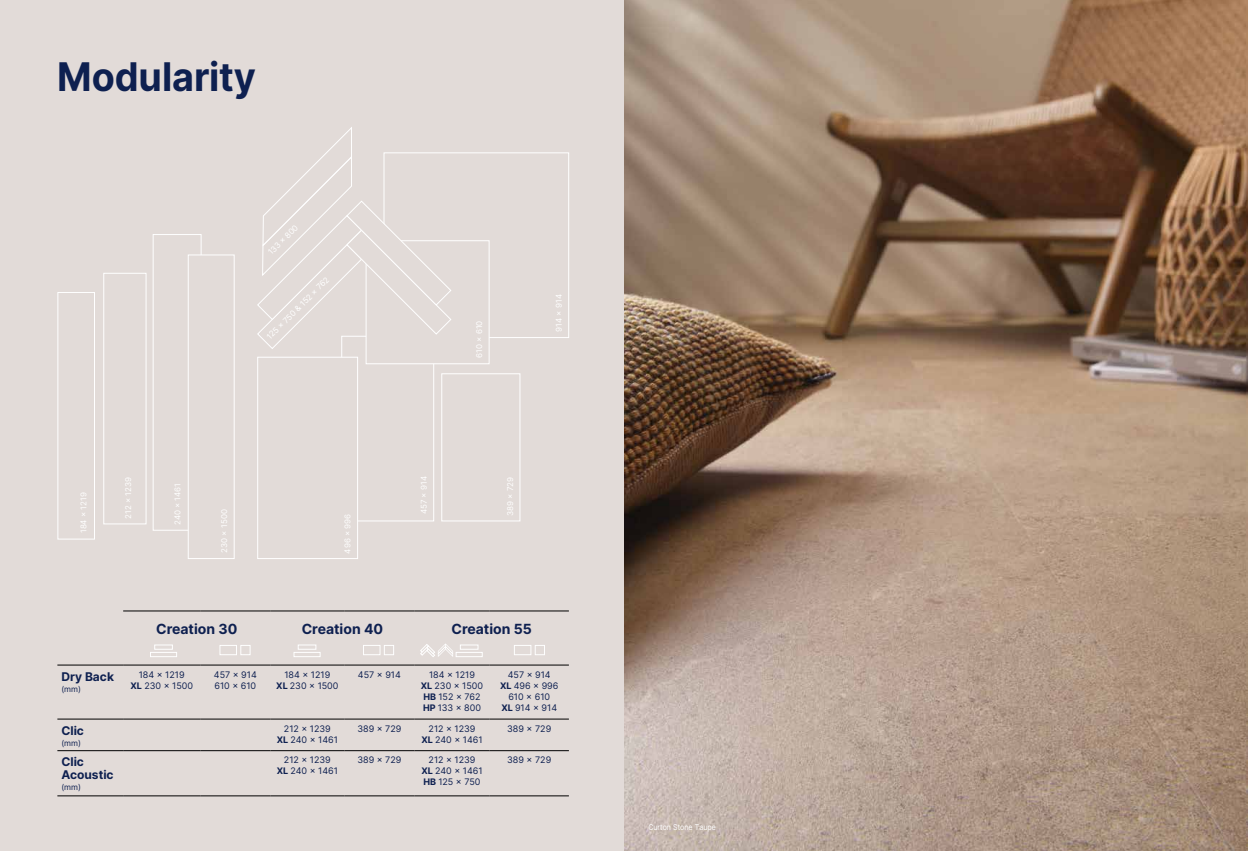
<style>
.page{position:relative;width:1248px;height:851px;background:#fff}
.page>*{position:absolute;margin:0;border:0;box-sizing:border-box;transform-origin:0 0}
.t1{font:700 39.5px "Inter";letter-spacing:-.005em;color:#0e2050;scale:.96 1}
.t2{font:700 14px "Inter";color:#0e2050}
.t3{font:700 12px/13px "Inter";color:#0e2050}
.t4{font:9px/11px "Inter";color:#0e2050;text-align:center}
.t5{font:8px "Inter";color:#fff}
.t6{font:8px "Inter";color:#fff;scale:.88 1}
.t7{font:8px "Inter";color:#0e2050}
.s1{font-weight:700}
</style>
<div class="page">
<div style="left:0;top:0;width:624px;height:850px;background:#e2dbd8"></div>
<img style="left:624px;top:0;width:623px;height:850px">
<hr style="left:57px;top:718px;width:66px;height:1px;background:#000">
<hr style="left:123px;top:718px;width:77px;height:1px;background:#000">
<hr style="left:200px;top:718px;width:70px;height:1px;background:#000">
<hr style="left:270px;top:718px;width:74px;height:1px;background:#000">
<hr style="left:344px;top:718px;width:70px;height:1px;background:#000">
<hr style="left:414px;top:718px;width:75px;height:1px;background:#000">
<hr style="left:489px;top:718px;width:80px;height:1px;background:#000">
<hr style="left:57px;top:750px;width:66px;height:1px;background:#000">
<hr style="left:123px;top:750px;width:77px;height:1px;background:#000">
<hr style="left:200px;top:750px;width:70px;height:1px;background:#000">
<hr style="left:270px;top:750px;width:74px;height:1px;background:#000">
<hr style="left:344px;top:750px;width:70px;height:1px;background:#000">
<hr style="left:414px;top:750px;width:75px;height:1px;background:#000">
<hr style="left:489px;top:750px;width:80px;height:1px;background:#000">
<hr style="left:57px;top:795px;width:66px;height:1px;background:#000">
<hr style="left:123px;top:795px;width:77px;height:1px;background:#000">
<hr style="left:200px;top:795px;width:70px;height:1px;background:#000">
<hr style="left:270px;top:795px;width:74px;height:1px;background:#000">
<hr style="left:344px;top:795px;width:70px;height:1px;background:#000">
<hr style="left:414px;top:795px;width:75px;height:1px;background:#000">
<hr style="left:489px;top:795px;width:80px;height:1px;background:#000">
<hr style="left:123px;top:610px;width:77px;height:1px;background:#000">
<hr style="left:200px;top:610px;width:70px;height:1px;background:#000">
<hr style="left:270px;top:610px;width:74px;height:1px;background:#000">
<hr style="left:344px;top:610px;width:70px;height:1px;background:#000">
<hr style="left:414px;top:610px;width:75px;height:1px;background:#000">
<hr style="left:489px;top:610px;width:80px;height:1px;background:#000">
<hr style="left:57px;top:664px;width:66px;height:1px;background:#000">
<hr style="left:123px;top:664px;width:77px;height:1px;background:#000">
<hr style="left:200px;top:664px;width:70px;height:1px;background:#000">
<hr style="left:270px;top:664px;width:74px;height:1px;background:#000">
<hr style="left:344px;top:664px;width:70px;height:1px;background:#000">
<hr style="left:414px;top:664px;width:75px;height:1px;background:#000">
<hr style="left:489px;top:664px;width:80px;height:1px;background:#000">
<div style="left:103px;top:273px;width:43px;height:251px;background:#e2dbd8;border:1px solid #fff"></div>
<div style="left:153px;top:234px;width:48px;height:296px;background:#e2dbd8;border:1px solid #fff"></div>
<div style="left:188px;top:254px;width:47px;height:305px;background:#e2dbd8;border:1px solid #fff"></div>
<div style="left:441px;top:373px;width:79px;height:148px;background:#e2dbd8;border:1px solid #fff"></div>
<div style="left:341px;top:336px;width:93px;height:185px;background:#e2dbd8;border:1px solid #fff"></div>
<div style="left:257px;top:356px;width:101px;height:203px;background:#e2dbd8;border:1px solid #fff"></div>
<div style="left:383px;top:152px;width:186px;height:186px;background:#e2dbd8;border:1px solid #fff"></div>
<div style="left:57px;top:292px;width:38px;height:247px;background:#e2dbd8;border:1px solid #fff"></div>
<div style="left:365px;top:240px;width:124px;height:124px;background:#e2dbd8;border:1px solid #fff"></div>
<svg style="left:154px;top:644px;width:19px;height:5px"></svg>
<svg style="left:298px;top:644px;width:18px;height:5px"></svg>
<svg style="left:460px;top:644px;width:18px;height:5px"></svg>
<svg style="left:150px;top:652px;width:27px;height:5px"></svg>
<svg style="left:293px;top:652px;width:27px;height:5px"></svg>
<svg style="left:455px;top:652px;width:27px;height:5px"></svg>
<div style="left:240px;top:645px;width:10px;height:10px;background:#e2dbd8;border:1px solid #fff"></div>
<div style="left:384px;top:645px;width:10px;height:10px;background:#e2dbd8;border:1px solid #fff"></div>
<div style="left:535px;top:645px;width:10px;height:10px;background:#e2dbd8;border:1px solid #fff"></div>
<div style="left:219px;top:645px;width:18px;height:10px;background:#e2dbd8;border:1px solid #fff"></div>
<div style="left:363px;top:645px;width:17px;height:10px;background:#e2dbd8;border:1px solid #fff"></div>
<div style="left:514px;top:645px;width:17px;height:10px;background:#e2dbd8;border:1px solid #fff"></div>
<svg style="left:257px;top:127px;width:195px;height:223px"></svg>
<svg style="left:420px;top:643px;width:33px;height:14px"></svg>
<h1 class="t1" style="left:57px;top:48px;width:208px">Modularity</h1>
<p class="t5" style="left:265px;top:249px;width:40px;rotate:-45deg">133 x 800</p>
<p class="t5" style="left:264px;top:334px;width:86px;rotate:-45deg">125 x 750 &amp; 152 x 762</p>
<p class="t5" style="left:473px;top:358px;width:39px;rotate:-90deg">610 x 610</p>
<p class="t5" style="left:553px;top:331px;width:39px;rotate:-90deg">914 x 914</p>
<p class="t5" style="left:78px;top:533px;width:42px;rotate:-90deg">184 x 1219</p>
<p class="t5" style="left:122px;top:519px;width:43px;rotate:-90deg">212 x 1239</p>
<p class="t5" style="left:172px;top:525px;width:44px;rotate:-90deg">240 x 1461</p>
<p class="t5" style="left:218px;top:552px;width:45px;rotate:-90deg">230 x 1500</p>
<p class="t5" style="left:342px;top:553px;width:41px;rotate:-90deg">496 × 996</p>
<p class="t5" style="left:418px;top:514px;width:40px;rotate:-90deg">457 × 914</p>
<p class="t5" style="left:504px;top:516px;width:41px;rotate:-90deg">389 x 729</p>
<h2 class="t2" style="left:156px;top:618px;width:83px">Creation 30</h2>
<h2 class="t2" style="left:302px;top:618px;width:83px">Creation 40</h2>
<h2 class="t2" style="left:451px;top:618px;width:82px">Creation 55</h2>
<h3 class="t3" style="left:61px;top:669px;width:54px">Dry Back</h3>
<p class="t7" style="left:61px;top:682px;width:21px">(mm)</p>
<p class="t4" style="left:130px;top:668px;width:64px">184 × 1219<br><span class="s1">XL</span> 230 × 1500</p>
<p class="t4" style="left:214px;top:668px;width:44px;text-align:left">457 × 914<br>610 × 610</p>
<p class="t4" style="left:276px;top:668px;width:64px">184 × 1219<br><span class="s1">XL</span> 230 × 1500</p>
<p class="t4" style="left:358px;top:668px;width:44px">457 × 914</p>
<p class="t4" style="left:421px;top:668px;width:64px">184 × 1219<br><span class="s1">XL</span> 230 × 1500<br><span class="s1">HB</span> 152 × 762<br><span class="s1">HP</span> 133 × 800</p>
<p class="t4" style="left:500px;top:668px;width:60px">457 × 914<br><span class="s1">XL</span> 496 × 996<br>610 × 610<br><span class="s1">XL</span> 914 × 914</p>
<h3 class="t3" style="left:61px;top:723px;width:24px">Clic</h3>
<p class="t7" style="left:61px;top:736px;width:21px">(mm)</p>
<p class="t4" style="left:277px;top:722px;width:63px">212 × 1239<br><span class="s1">XL</span> 240 × 1461</p>
<p class="t4" style="left:357px;top:722px;width:46px">389 × 729</p>
<p class="t4" style="left:421px;top:722px;width:63px">212 × 1239<br><span class="s1">XL</span> 240 × 1461</p>
<p class="t4" style="left:507px;top:722px;width:46px">389 × 729</p>
<h3 class="t3" style="left:61px;top:755px;width:54px">Clic<br>Acoustic</h3>
<p class="t7" style="left:61px;top:781px;width:21px">(mm)</p>
<p class="t4" style="left:277px;top:754px;width:63px">212 × 1239<br><span class="s1">XL</span> 240 × 1461</p>
<p class="t4" style="left:357px;top:754px;width:46px">389 × 729</p>
<p class="t4" style="left:421px;top:754px;width:63px">212 × 1239<br><span class="s1">XL</span> 240 × 1461<br><span class="s1">HB</span> 125 × 750</p>
<p class="t4" style="left:507px;top:754px;width:46px">389 × 729</p>
<p class="t6" style="left:648px;top:820px;width:78px">Curton Stone Taupe</p>
</div>
